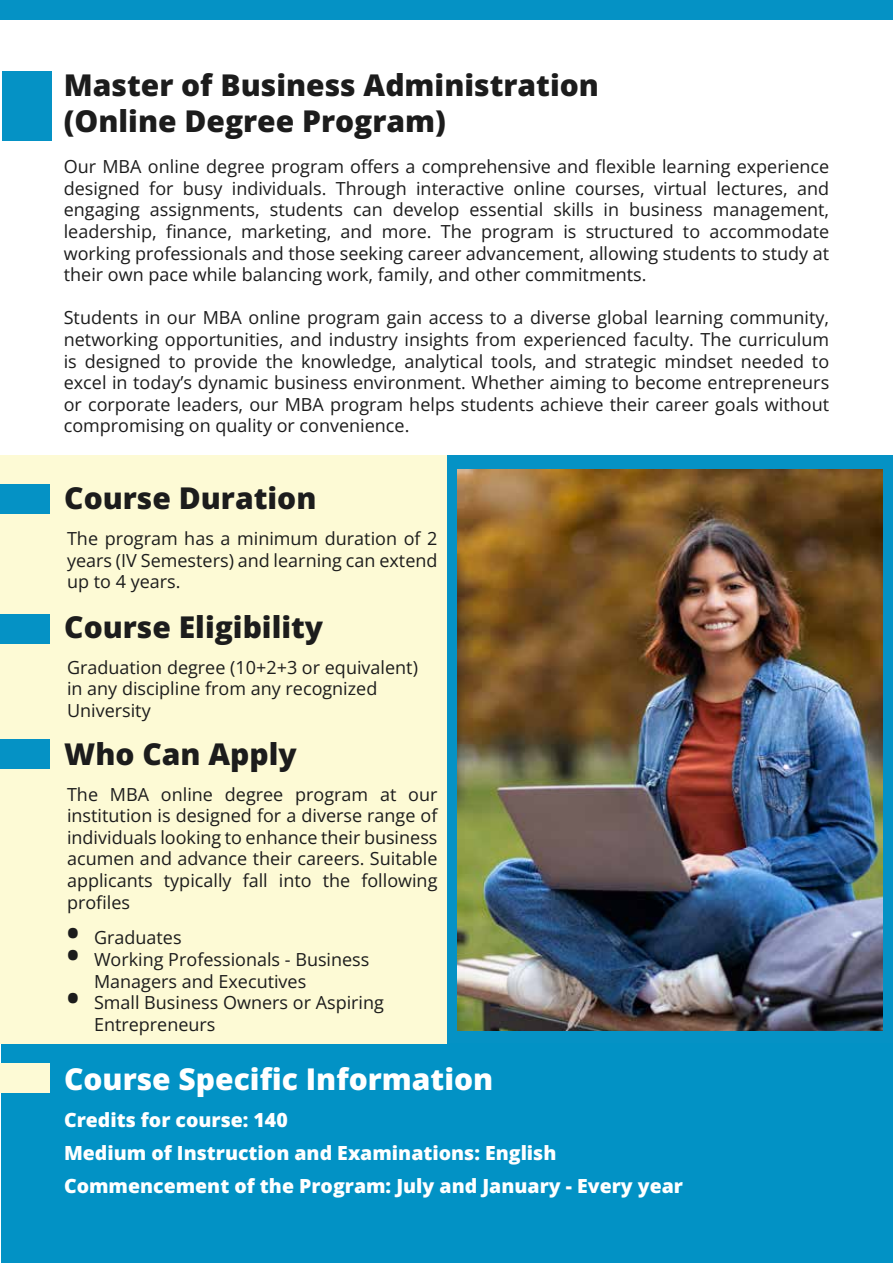
<style>
.page{position:relative;width:893px;height:1263px;background:#fff}
.page>*{position:absolute;margin:0;border:0;box-sizing:border-box;transform-origin:0 0}
.t1{font:800 30px/36px "Open Sans";color:#1c1c1c}
.t2{font:800 30px "Open Sans";color:#fff}
.t3{font:800 19.5px/33px "Open Sans";color:#fff}
.t4{font:18px/21.6px "Open Sans";color:#1c1c1c;text-align:justify}
.s1{font-weight:800;font-size:30px}
</style>
<div class="page">
<div style="left:446px;top:455px;width:447px;height:589px;background:#0592c5"></div>
<div style="left:1px;top:1044px;width:892px;height:219px;background:#0292c5"></div>
<div style="left:0;top:455px;width:446px;height:589px;background:#fdfad5"></div>
<img style="left:458px;top:469px;width:424px;height:562px">
<div style="left:0;top:0;width:893px;height:19px;background:#0592c5"></div>
<div style="left:2px;top:71px;width:49px;height:69px;background:#0592c5"></div>
<div style="left:0;top:484px;width:49px;height:30px;background:#0592c5"></div>
<div style="left:0;top:614px;width:49px;height:30px;background:#0592c5"></div>
<div style="left:0;top:739px;width:49px;height:30px;background:#0592c5"></div>
<div style="left:0;top:1063px;width:49px;height:29px;background:#fdfad5"></div>
<h1 class="t1" style="left:64px;top:66px;width:537px">Master of Business Administration (Online Degree Program)</h1>
<p class="t4" style="left:64px;top:155px;width:767px">Our MBA online degree program offers a comprehensive and flexible learning experience designed for busy individuals. Through interactive online courses, virtual lectures, and engaging assignments, students can develop essential skills in business management, leadership, finance, marketing, and more. The program is structured to accommodate working professionals and those seeking career advancement, allowing students to study at their own pace while balancing work, family, and other commitments.</p>
<p class="t4" style="left:64px;top:307px;width:767px">Students in our MBA online program gain access to a diverse global learning community, networking opportunities, and industry insights from experienced faculty. The curriculum is designed to provide the knowledge, analytical tools, and strategic mindset needed to excel in today’s dynamic business environment. Whether aiming to become entrepreneurs or corporate leaders, our MBA program helps students achieve their career goals without compromising on quality or convenience.</p>
<h1 class="t1" style="left:64px;top:479px;width:254px">Course Duration</h1>
<p class="t4" style="left:67px;top:527px;width:372px">The program has a minimum duration of 2 years (IV Semesters) and learning can extend up to 4 years.</p>
<h1 class="t1" style="left:64px;top:607px;width:261px">Course Eligibility</h1>
<p class="t4" style="left:67px;top:656px;width:352px;text-align:left">Graduation degree (10+2+3 or equivalent) in any discipline from any recognized<br>University</p>
<h1 class="t1" style="left:64px;top:734px;width:234px">Who Can Apply</h1>
<p class="t4" style="left:67px;top:783px;width:372px">The MBA online degree program at our institution is designed for a diverse range of individuals looking to enhance their business acumen and advance their careers. Suitable applicants typically fall into the following profiles</p>
<p class="t4" style="left:67px;top:926px;width:116px"><span class="s1">•</span> Graduates</p>
<p class="t4" style="left:94px;top:948px;width:277px;text-indent:-27px"><span class="s1">•</span> Working Professionals - Business<br>Managers and Executives</p>
<p class="t4" style="left:94px;top:991px;width:291px;text-indent:-27px"><span class="s1">•</span> Small Business Owners or Aspiring<br>Entrepreneurs</p>
<h1 class="t2" style="left:64px;top:1056px;width:431px">Course Specific Information</h1>
<p class="t3" style="left:64px;top:1103px;width:621px">Credits for course: 140<br>Medium of Instruction and Examinations: English<br>Commencement of the Program: July and January - Every year</p>
</div>
